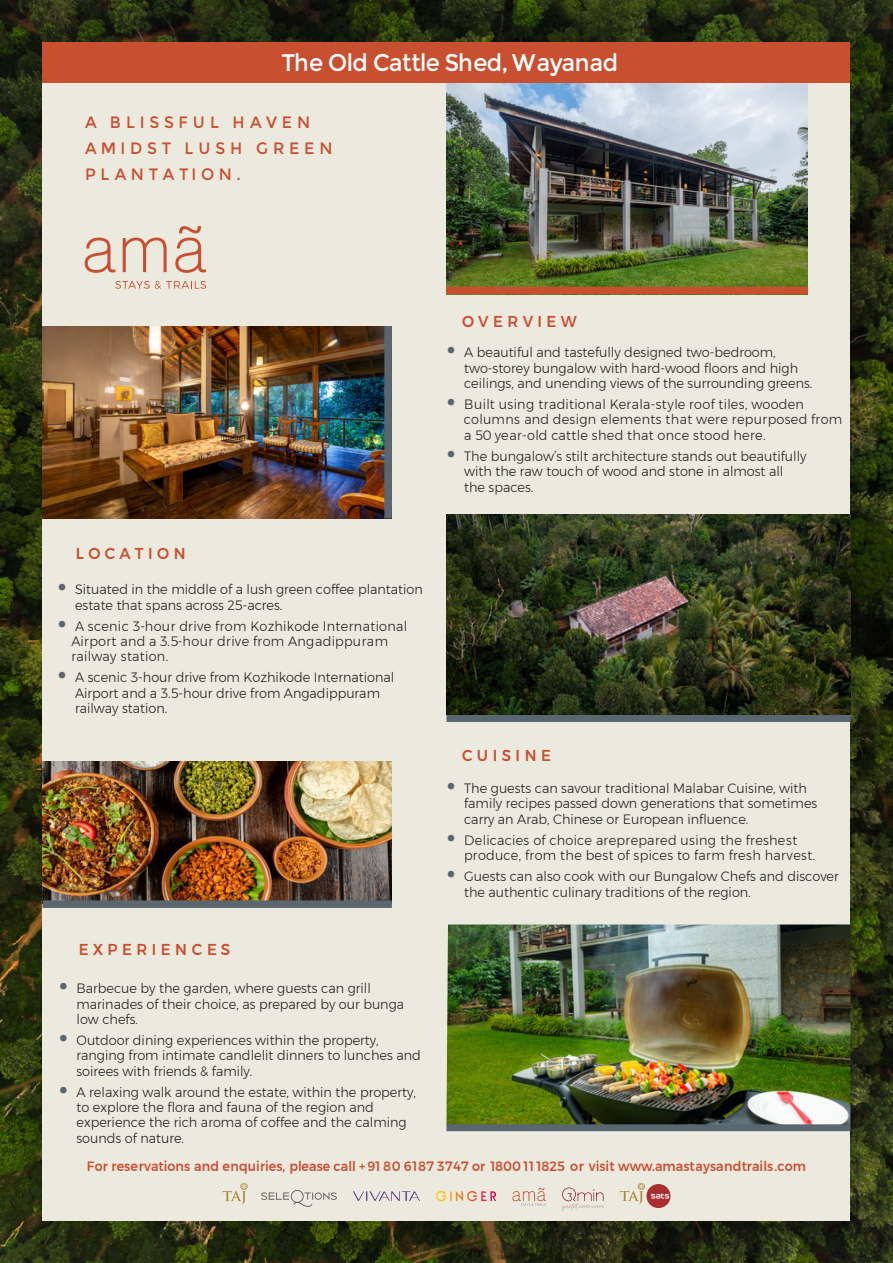
<style>
.page{position:relative;width:893px;height:1263px;background:#fff}
.page>*{position:absolute;margin:0;border:0;box-sizing:border-box;transform-origin:0 0}
.t1{font:24px "Montserrat";letter-spacing:-.015em;color:#fff;scale:.95 1}
.t2{font:16.5px/26px "Montserrat";letter-spacing:.3em;color:#c85031;scale:.95 1}
.t3{font:500 15.75px "Montserrat";letter-spacing:.3em;color:#c85031;scale:.95 1}
.t4{font:300 13.5px/15.5px "Montserrat";color:#231f20;scale:.95 1}
.t5{font:300 13.5px/15.5px "Montserrat";letter-spacing:.025em;color:#231f20;scale:.95 1}
.t6{font:500 13.5px "Montserrat";letter-spacing:.005em;color:#c85031;scale:.94 1}
.t7{font:300 13.5px/15.5px "Montserrat";letter-spacing:.02em;color:#231f20;scale:.95 1}
.s1{font-family:"Corbel";font-weight:400;font-size:21px;color:#5a6670}
.s2{font-family:"Corbel";font-weight:400;font-size:21px;color:#5b6770}
</style>
<div class="page">
<img style="left:0;top:0;width:893px;height:1263px">
<div style="left:43px;top:43px;width:807px;height:1177px;background:#eceadf"></div>
<img style="left:43px;top:762px;width:349px;height:138px">
<img style="left:43px;top:326px;width:341px;height:192px">
<div style="left:384px;top:326px;width:8px;height:192px;background:#5a6670"></div>
<img style="left:446px;top:83px;width:362px;height:204px">
<div style="left:446px;top:287px;width:362px;height:7px;background:#c85031"></div>
<svg style="left:261px;top:1190px;width:76px;height:17px"></svg>
<svg style="left:222px;top:1183px;width:26px;height:21px"></svg>
<svg style="left:353px;top:1191px;width:67px;height:10px"></svg>
<div style="left:646px;top:1184px;width:24px;height:24px;background:#a92e30;border-radius:50%"></div>
<svg style="left:651px;top:1193px;width:18px;height:6px"></svg>
<svg style="left:620px;top:1182px;width:25px;height:22px"></svg>
<svg style="left:512px;top:1188px;width:34px;height:18px"></svg>
<svg style="left:562px;top:1187px;width:42px;height:25px"></svg>
<svg style="left:436px;top:1191px;width:60px;height:10px"></svg>
<svg style="left:115px;top:281px;width:91px;height:8px"></svg>
<svg style="left:85px;top:238px;width:30px;height:35px"></svg>
<svg style="left:123px;top:238px;width:44px;height:34px"></svg>
<svg style="left:175px;top:226px;width:31px;height:47px"></svg>
<div style="left:43px;top:43px;width:807px;height:40px;background:#c85031"></div>
<div style="left:446px;top:1124px;width:404px;height:7px;background:#5a6670"></div>
<div style="left:446px;top:714px;width:404px;height:8px;background:#5a6670"></div>
<div style="left:43px;top:900px;width:349px;height:8px;background:#5a6670"></div>
<img style="left:446px;top:515px;width:404px;height:199px">
<img style="left:446px;top:924px;width:404px;height:200px">
<h1 class="t1" style="left:281px;top:49px;width:356px">The Old Cattle Shed, Wayanad</h1>
<p class="t2" style="left:85px;top:109px;width:262px">A BLISSFUL HAVEN<br>AMIDST LUSH GREEN<br>PLANTATION.</p>
<p class="t3" style="left:76px;top:541px;width:117px">LOCATION</p>
<p class="t4" style="left:75px;top:581px;width:368px;text-indent:-18px"><span class="s1">•</span> Situated in the middle of a lush green coffee plantation estate that spans across 25-acres.</p>
<p class="t5" style="left:71px;top:618px;width:355px;text-indent:-14px"><span class="s2">•</span> A scenic 3-hour drive from Kozhikode International<br>Airport and a 3.5-hour drive from Angadippuram railway station.</p>
<p class="t4" style="left:75px;top:670px;width:338px;text-indent:-18px"><span class="s2">•</span> A scenic 3-hour drive from Kozhikode International<br>Airport and a 3.5-hour drive from Angadippuram railway station.</p>
<p class="t3" style="left:79px;top:937px;width:161px">EXPERIENCES</p>
<p class="t3" style="left:462px;top:309px;width:122px">OVERVIEW</p>
<p class="t4" style="left:464px;top:345px;width:368px;text-indent:-18px"><span class="s2">•</span> A beautiful and tastefully designed two-bedroom, two-storey bungalow with hard-wood floors and high ceilings, and unending views of the surrounding greens.</p>
<p class="t5" style="left:464px;top:396px;width:400px;text-indent:-17px"><span class="s2">•</span> Built using traditional Kerala-style roof tiles, wooden columns and design elements that were repurposed from a 50 year-old cattle shed that once stood here.</p>
<p class="t4" style="left:464px;top:448px;width:362px;text-indent:-18px"><span class="s2">•</span> The bungalow’s stilt architecture stands out beautifully with the raw touch of wood and stone in almost all the spaces.</p>
<p class="t3" style="left:462px;top:743px;width:95px">CUISINE</p>
<p class="t4" style="left:464px;top:780px;width:373px;text-indent:-18px"><span class="s1">•</span> The guests can savour traditional Malabar Cuisine, with family recipes passed down generations that sometimes carry an Arab, Chinese or European influence.</p>
<p class="t7" style="left:464px;top:832px;width:371px;text-indent:-18px"><span class="s2">•</span> Delicacies of choice areprepared using the freshest produce, from the best of spices to farm fresh harvest.</p>
<p class="t4" style="left:464px;top:868px;width:396px;text-indent:-18px"><span class="s2">•</span> Guests can also cook with our Bungalow Chefs and discover the authentic culinary traditions of the region.</p>
<p class="t4" style="left:77px;top:980px;width:346px;text-indent:-18px"><span class="s1">•</span> Barbecue by the garden, where guests can grill marinades of their choice, as prepared by our bunga low chefs.</p>
<p class="t4" style="left:77px;top:1032px;width:364px;text-indent:-18px"><span class="s1">•</span> Outdoor dining experiences within the property, ranging from intimate candlelit dinners to lunches and soirees with friends &amp; family.</p>
<p class="t4" style="left:77px;top:1084px;width:359px;text-indent:-18px"><span class="s1">•</span> A relaxing walk around the estate, within the property, to explore the flora and fauna of the region and experience the rich aroma of coffee and the calming sounds of nature.</p>
<p class="t6" style="left:87px;top:1156px;width:766px">For reservations and enquiries, please call +91 80 6187 3747 or 1800 11 1825 or visit www.amastaysandtrails.com</p>
</div>
